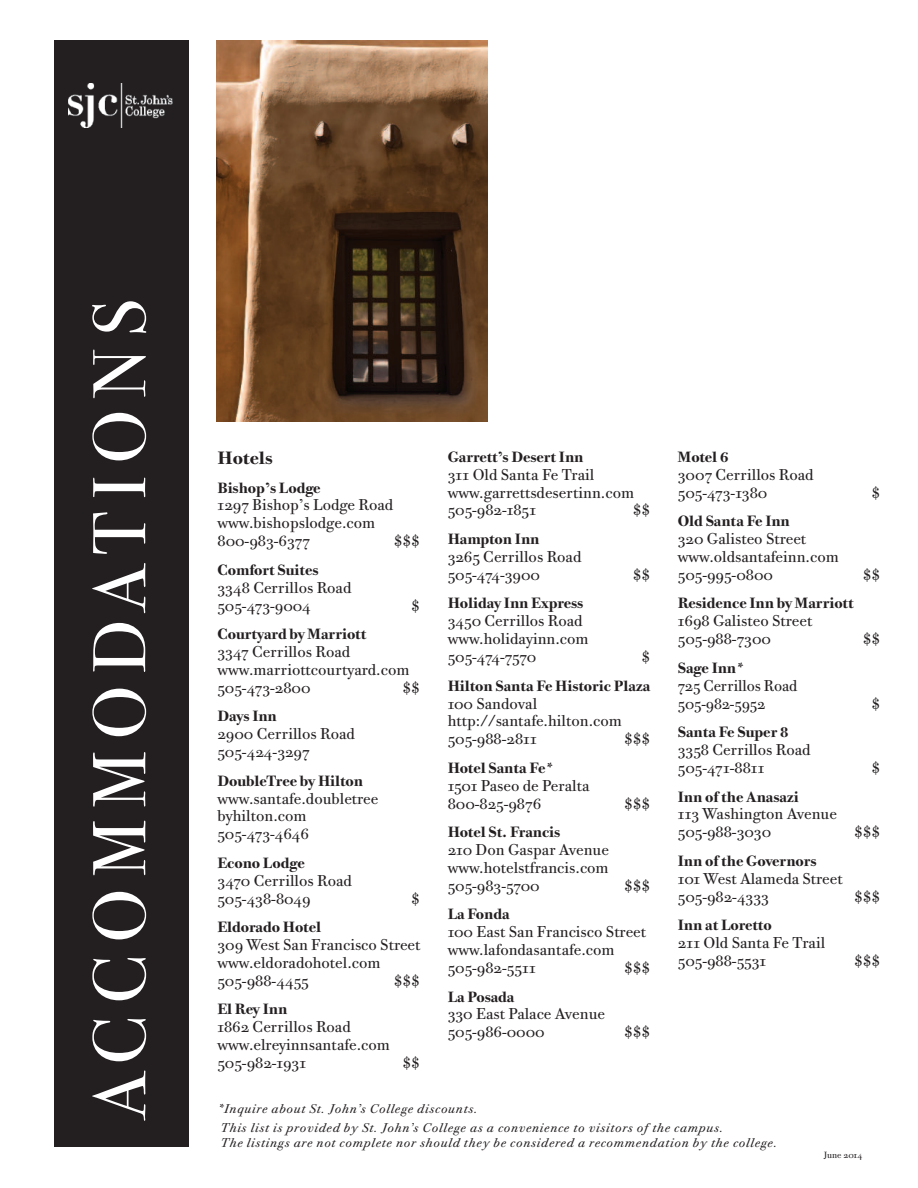
<style>
.page{position:relative;width:918px;height:1188px;background:#fff}
.page>*{position:absolute;margin:0;border:0;box-sizing:border-box;transform-origin:0 0}
.t1{font:75px "Bodoni Sev ITC";letter-spacing:.16em;color:#fff}
.t2{font:18px "Bodoni Twe ITC Bold OS";color:#231f20}
.t3{font:15.75px/17.9px "Bodoni Twe ITC Book OS";color:#231f20}
.t4{font:15px "Bodoni Twe ITC Bold OS";letter-spacing:-.005em;color:#231f20}
.t5{font:12.75px/19.4px "Bodoni Twe ITC Book Ital OS";letter-spacing:.055em;color:#231f20}
.t6{font:9px "Bodoni Twe ITC Book OS";color:#231f20}
</style>
<div class="page">
<div style="left:54px;top:40px;width:135px;height:1108px;background:#231f20"></div>
<img style="left:69px;top:83px;width:104px;height:44px">
<img style="left:216px;top:40px;width:272px;height:381px">
<h1 class="t1" style="left:76px;top:1119px;width:821px;rotate:-90deg">ACCOMMODATIONS</h1>
<p class="t2" style="left:218px;top:447px;width:57px">Hotels</p>
<p class="t4" style="left:217px;top:479px;width:105px">Bishop’s Lodge</p>
<p class="t3" style="left:217px;top:496px;width:177px">1297 Bishop’s Lodge Road www.bishopslodge.com<br>800-983-6377</p>
<p class="t3" style="left:394px;top:532px;width:28px">$$$</p>
<p class="t4" style="left:217px;top:561px;width:103px">Comfort Suites</p>
<p class="t3" style="left:218px;top:578px;width:135px">3348 Cerrillos Road<br>505-473-9004</p>
<p class="t3" style="left:411px;top:596px;width:10px">$</p>
<p class="t4" style="left:217px;top:625px;width:150px">Courtyard by Marriott</p>
<p class="t3" style="left:217px;top:643px;width:193px">3347 Cerrillos Road www.marriottcourtyard.com<br>505-473-2800</p>
<p class="t3" style="left:403px;top:678px;width:19px">$$</p>
<p class="t4" style="left:217px;top:707px;width:61px">Days Inn</p>
<p class="t3" style="left:218px;top:725px;width:139px">2900 Cerrillos Road<br>505-424-3297</p>
<p class="t4" style="left:217px;top:772px;width:147px">DoubleTree by Hilton</p>
<p class="t3" style="left:217px;top:789px;width:162px">www.santafe.doubletree byhilton.com<br>505-473-4646</p>
<p class="t4" style="left:217px;top:854px;width:89px">Econo Lodge</p>
<p class="t3" style="left:217px;top:871px;width:136px">3470 Cerrillos Road<br>505-438-8049</p>
<p class="t3" style="left:411px;top:889px;width:10px">$</p>
<p class="t4" style="left:217px;top:918px;width:105px">Eldorado Hotel</p>
<p class="t3" style="left:217px;top:936px;width:204px">309 West San Francisco Street www.eldoradohotel.com<br>505-988-4455</p>
<p class="t3" style="left:394px;top:971px;width:28px">$$$</p>
<p class="t4" style="left:217px;top:1001px;width:71px">El Rey Inn</p>
<p class="t3" style="left:217px;top:1018px;width:174px">1862 Cerrillos Road www.elreyinnsantafe.com<br>505-982-1931</p>
<p class="t3" style="left:403px;top:1054px;width:19px">$$</p>
<p class="t4" style="left:448px;top:448px;width:137px">Garrett’s Desert Inn</p>
<p class="t3" style="left:448px;top:465px;width:188px">311 Old Santa Fe Trail www.garrettsdesertinn.com<br>505-982-1851</p>
<p class="t3" style="left:633px;top:501px;width:19px">$$</p>
<p class="t4" style="left:448px;top:530px;width:93px">Hampton Inn</p>
<p class="t3" style="left:448px;top:548px;width:135px">3265 Cerrillos Road<br>505-474-3900</p>
<p class="t3" style="left:633px;top:565px;width:19px">$$</p>
<p class="t4" style="left:448px;top:595px;width:137px">Holiday Inn Express</p>
<p class="t3" style="left:448px;top:612px;width:142px">3450 Cerrillos Road www.holidayinn.com<br>505-474-7570</p>
<p class="t3" style="left:641px;top:648px;width:10px">$</p>
<p class="t4" style="left:448px;top:677px;width:204px">Hilton Santa Fe Historic Plaza</p>
<p class="t3" style="left:448px;top:694px;width:176px">100 Sandoval http://santafe.hilton.com<br>505-988-2811</p>
<p class="t3" style="left:624px;top:730px;width:28px">$$$</p>
<p class="t4" style="left:448px;top:759px;width:108px">Hotel Santa Fe*</p>
<p class="t3" style="left:448px;top:776px;width:144px">1501 Paseo de Peralta<br>800-825-9876</p>
<p class="t4" style="left:448px;top:823px;width:114px">Hotel St. Francis</p>
<p class="t3" style="left:448px;top:841px;width:163px;text-align:justify">210 Don Gaspar Avenue www.hotelstfrancis.com 505-983-5700</p>
<p class="t3" style="left:624px;top:794px;width:28px">$$$</p>
<p class="t3" style="left:624px;top:876px;width:28px">$$$</p>
<p class="t4" style="left:448px;top:905px;width:63px">La Fonda</p>
<p class="t3" style="left:448px;top:923px;width:200px">100 East San Francisco Street www.lafondasantafe.com<br>505-982-5511</p>
<p class="t3" style="left:624px;top:959px;width:28px">$$$</p>
<p class="t4" style="left:448px;top:988px;width:68px">La Posada</p>
<p class="t3" style="left:448px;top:1005px;width:159px">330 East Palace Avenue<br>505-986-0000</p>
<p class="t3" style="left:624px;top:1023px;width:28px">$$$</p>
<p class="t4" style="left:678px;top:448px;width:52px">Motel 6</p>
<p class="t3" style="left:678px;top:465px;width:137px">3007 Cerrillos Road<br>505-473-1380</p>
<p class="t4" style="left:678px;top:512px;width:114px">Old Santa Fe Inn</p>
<p class="t3" style="left:678px;top:530px;width:162px">320 Galisteo Street www.oldsantafeinn.com<br>505-995-0800</p>
<p class="t4" style="left:678px;top:595px;width:177px">Residence Inn by Marriott</p>
<p class="t3" style="left:678px;top:612px;width:136px">1698 Galisteo Street<br>505-988-7300</p>
<p class="t4" style="left:678px;top:659px;width:69px">Sage Inn*</p>
<p class="t3" style="left:678px;top:676px;width:121px">725 Cerrillos Road<br>505-982-5952</p>
<p class="t4" style="left:678px;top:723px;width:112px">Santa Fe Super 8</p>
<p class="t3" style="left:678px;top:741px;width:134px">3358 Cerrillos Road<br>505-471-8811</p>
<p class="t3" style="left:872px;top:483px;width:10px">$</p>
<p class="t3" style="left:863px;top:565px;width:19px">$$</p>
<p class="t3" style="left:863px;top:630px;width:19px">$$</p>
<p class="t3" style="left:872px;top:694px;width:10px">$</p>
<p class="t3" style="left:872px;top:758px;width:10px">$</p>
<p class="t4" style="left:678px;top:788px;width:123px">Inn of the Anasazi</p>
<p class="t3" style="left:678px;top:805px;width:161px">113 Washington Avenue<br>505-988-3030</p>
<p class="t4" style="left:678px;top:852px;width:140px">Inn of the Governors</p>
<p class="t3" style="left:678px;top:869px;width:166px">101 West Alameda Street<br>505-982-4333</p>
<p class="t4" style="left:678px;top:916px;width:95px">Inn at Loretto</p>
<p class="t3" style="left:678px;top:934px;width:149px">211 Old Santa Fe Trail<br>505-988-5531</p>
<p class="t3" style="left:854px;top:823px;width:28px">$$$</p>
<p class="t3" style="left:854px;top:887px;width:28px">$$$</p>
<p class="t3" style="left:854px;top:952px;width:28px">$$$</p>
<p class="t5" style="left:218px;top:1099px;width:507px">*Inquire about St. John’s College discounts.<br>This list is provided by St. John’s College as a convenience to visitors of the campus.</p>
<p class="t5" style="left:221px;top:1133px;width:558px">The listings are not complete nor should they be considered a recommendation by the college.</p>
<p class="t6" style="left:824px;top:1149px;width:40px">June 2014</p>
</div>
